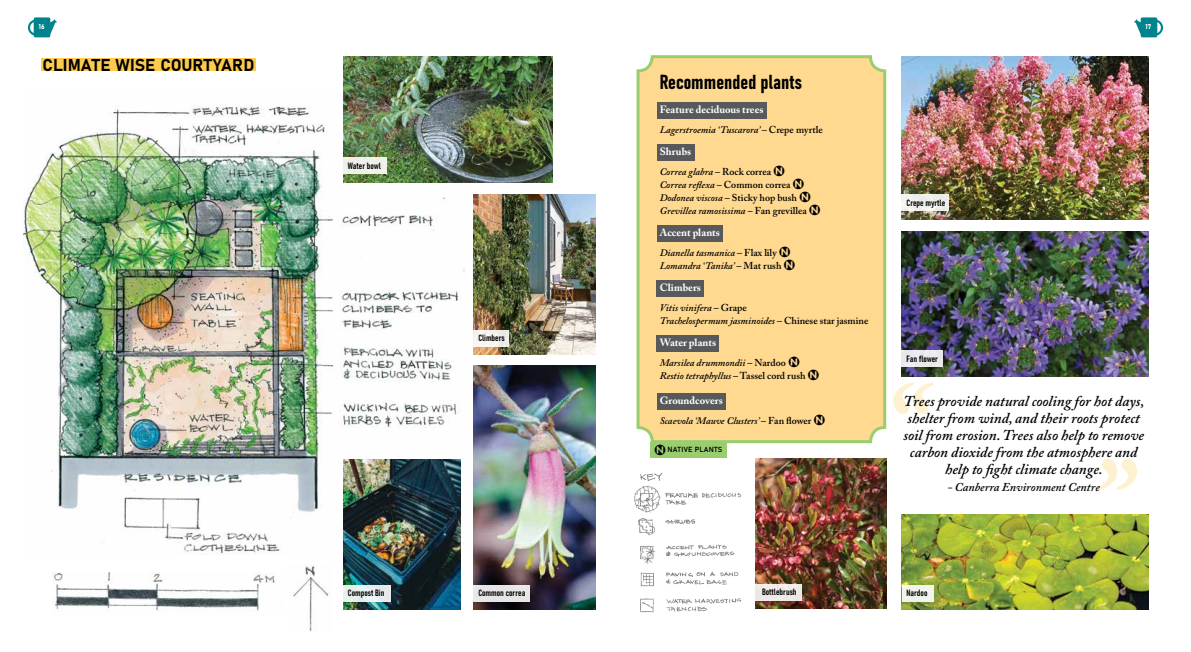
<style>
.page{position:relative;width:1191px;height:652px;background:#fff}
.page>*{position:absolute;margin:0;border:0;box-sizing:border-box;transform-origin:0 0}
.t1{font:20px "Bahnschrift";color:#000}
.t2{font:16.9px "Bahnschrift";letter-spacing:.01em;color:#000}
.t3{font:italic 600 15px/17px "Adobe Caslon Pro";color:#000;text-align:center}
.t4{font:italic 600 12px "Adobe Caslon Pro";color:#000}
.t5{font:700 10.5px "Adobe Caslon Pro";color:#fff}
.t6{font:italic 600 10px/13px "Adobe Caslon Pro";color:#000}
.t7{font:9px "Bahnschrift";color:#000}
.t8{font:7.3px "Bahnschrift";letter-spacing:.02em;color:#000}
.t9{font:7px "Bahnschrift";color:#fff}
.s1{font-style:normal}
.s2{font-family:"Circled";font-weight:400;font-style:normal;font-size:13px}
.s3{font-family:"Circled";font-size:13px}
</style>
<div class="page">
<svg style="left:28px;top:17px;width:29px;height:20px"></svg>
<svg style="left:1134px;top:17px;width:29px;height:20px"></svg>
<img style="left:24px;top:106px;width:441px;height:448px">
<img style="left:293px;top:566px;width:36px;height:66px">
<img style="left:54px;top:573px;width:221px;height:38px">
<div style="left:42px;top:59px;width:214px;height:12px;background:#fdca4e"></div>
<div style="left:638px;top:57px;width:246px;height:385px;background:#ffd990;border-radius:14px"></div>
<div style="left:636px;top:55px;width:250px;height:388px;border:3px solid #9acd6e;border-radius:14px"></div>
<img style="left:343px;top:57px;width:210px;height:125px">
<img style="left:343px;top:459px;width:117px;height:150px">
<img style="left:473px;top:194px;width:122px;height:160px">
<img style="left:473px;top:366px;width:122px;height:243px">
<img style="left:901px;top:57px;width:247px;height:162px">
<img style="left:901px;top:232px;width:247px;height:144px">
<img style="left:901px;top:514px;width:247px;height:95px">
<div style="left:343px;top:158px;width:43px;height:16px;background:#eff0eb"></div>
<div style="left:473px;top:330px;width:36px;height:16px;background:linear-gradient(to right,#fff7f2,#edece9)"></div>
<div style="left:343px;top:585px;width:47px;height:16px;background:#e7eeed"></div>
<div style="left:473px;top:585px;width:56px;height:16px;background:#e6e6e6"></div>
<div style="left:901px;top:585px;width:32px;height:16px;background:#f1f4eb"></div>
<div style="left:901px;top:351px;width:42px;height:16px;background:#e9eae9"></div>
<div style="left:901px;top:195px;width:48px;height:16px;background:#f0efeb"></div>
<svg style="left:893px;top:383px;width:40px;height:31px"></svg>
<svg style="left:1096px;top:459px;width:41px;height:31px"></svg>
<div style="left:650px;top:442px;width:77px;height:15px;background:#9acd6e"></div>
<img style="left:634px;top:473px;width:108px;height:140px">
<div style="left:657px;top:102px;width:109px;height:16px;background:#58595b"></div>
<div style="left:657px;top:144px;width:37px;height:16px;background:#58595b"></div>
<div style="left:657px;top:225px;width:65px;height:17px;background:#58595b"></div>
<div style="left:657px;top:280px;width:47px;height:17px;background:#58595b"></div>
<div style="left:657px;top:336px;width:62px;height:16px;background:#58595b"></div>
<div style="left:657px;top:393px;width:69px;height:17px;background:#58595b"></div>
<img style="left:755px;top:459px;width:131px;height:150px">
<div style="left:755px;top:584px;width:46px;height:17px;background:#efeae8"></div>
<p class="t9" style="left:39px;top:22px;width:7px">16</p>
<p class="t9" style="left:1145px;top:22px;width:7px">17</p>
<h2 class="t2" style="left:43px;top:52px;width:213px">CLIMATE WISE COURTYARD</h2>
<p class="t7" style="left:348px;top:159px;width:35px">Water bowl</p>
<p class="t7" style="left:478px;top:331px;width:28px">Climbers</p>
<h1 class="t1" style="left:659px;top:67px;width:144px">Recommended plants</h1>
<p class="t5" style="left:659px;top:103px;width:105px">Feature deciduous trees</p>
<p class="t6" style="left:659px;top:123px;width:164px">Lagerstroemia ‘Tuscarora’ – <span class="s1">Crepe myrtle</span></p>
<p class="t5" style="left:659px;top:145px;width:33px">Shrubs</p>
<p class="t6" style="left:659px;top:165px;width:162px">Correa glabra <span class="s1">– Rock correa</span> <span class="s2">N<br></span>Correa reflexa <span class="s1">– Common correa</span> <span class="s2">N </span>Dodonea viscosa <span class="s1">– Sticky hop bush</span> <span class="s2">N </span>Grevillea ramosissima <span class="s1">– Fan grevillea</span> <span class="s2">N</span></p>
<p class="t5" style="left:659px;top:226px;width:62px">Accent plants</p>
<p class="t6" style="left:659px;top:246px;width:137px">Dianella tasmanica <span class="s1">– Flax lily</span> <span class="s2">N<br></span>Lomandra ‘Tanika’ <span class="s1">– Mat rush</span> <span class="s2">N</span></p>
<p class="t5" style="left:659px;top:281px;width:43px">Climbers</p>
<p class="t6" style="left:659px;top:301px;width:210px">Vitis vinifera <span class="s1">– Grape<br></span>Trachelospermum jasminoides <span class="s1">– Chinese star jasmine</span></p>
<p class="t5" style="left:659px;top:336px;width:58px">Water plants</p>
<p class="t6" style="left:659px;top:356px;width:161px">Marsilea drummondii <span class="s1">– Nardoo</span> <span class="s2">N<br></span>Restio tetraphyllus <span class="s1">– Tassel cord rush</span> <span class="s2">N</span></p>
<p class="t5" style="left:659px;top:394px;width:65px">Groundcovers</p>
<p class="t6" style="left:659px;top:414px;width:167px">Scaevola ‘Mauve Clusters’ <span class="s1">– Fan flower</span> <span class="s2">N</span></p>
<p class="t8" style="left:655px;top:444px;width:69px"><span class="s3">N</span> NATIVE PLANTS</p>
<p class="t7" style="left:906px;top:196px;width:40px">Crepe myrtle</p>
<p class="t7" style="left:906px;top:352px;width:33px">Fan flower</p>
<h3 class="t3" style="left:903px;top:392px;width:242px">Trees provide natural cooling for hot days, shelter from wind, and their roots protect soil from erosion. Trees also help to remove carbon dioxide from the atmosphere and help to fight climate change.</h3>
<p class="t4" style="left:947px;top:480px;width:154px">- Canberra Environment Centre</p>
<p class="t7" style="left:762px;top:585px;width:36px">Bottlebrush</p>
<p class="t7" style="left:348px;top:586px;width:38px">Compost Bin</p>
<p class="t7" style="left:478px;top:586px;width:48px">Common correa</p>
<p class="t7" style="left:906px;top:586px;width:22px">Nardoo</p>
</div>
